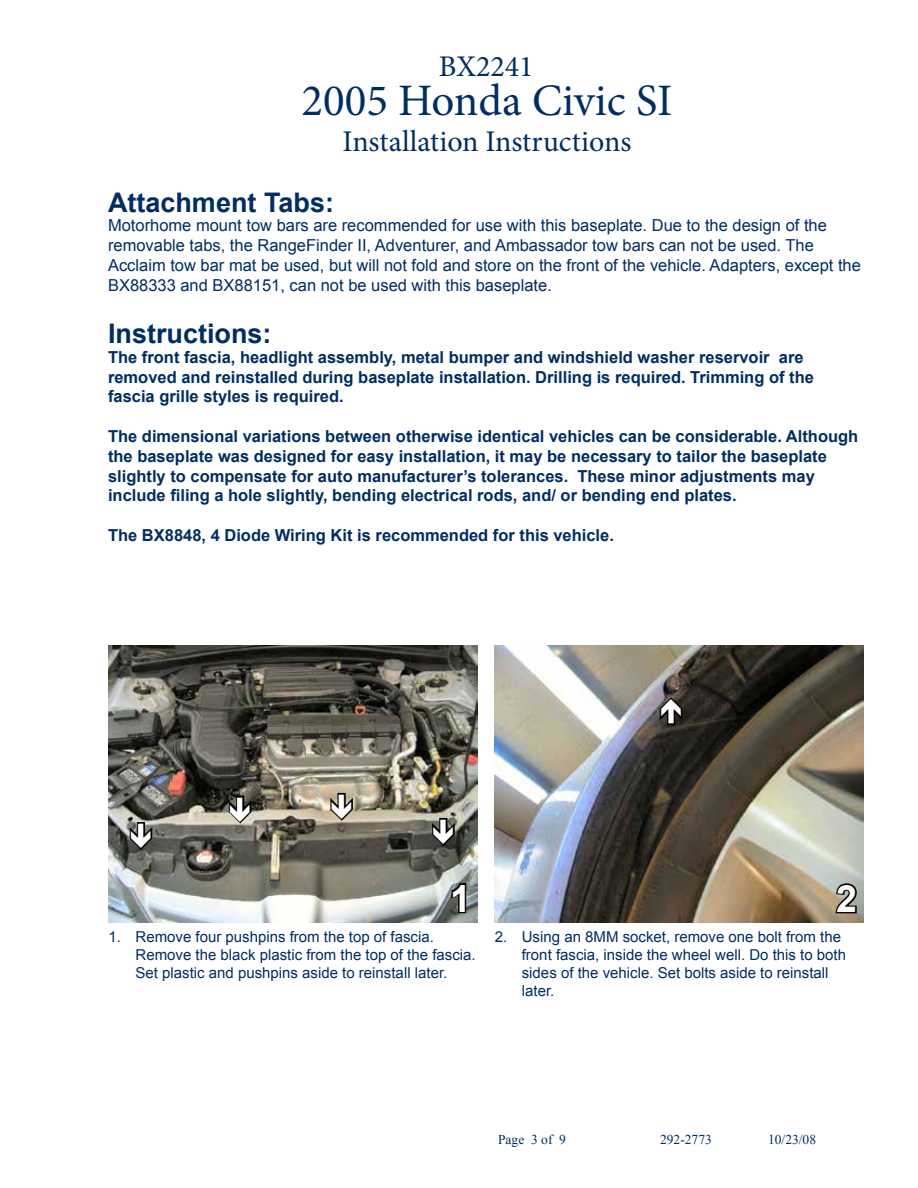
<style>
.page{position:relative;width:918px;height:1188px;background:#fff}
.page>*{position:absolute;margin:0;border:0;box-sizing:border-box;transform-origin:0 0}
.t1{font:45px "Minion Pro";color:#002d62}
.t2{font:700 37.5px "Arial";color:#fff}
.t3{font:30px "Minion Pro";color:#002d62}
.t4{font:700 27px "Arial";color:#002d62}
.t5{font:700 16.5px/19.8px "Arial";color:#002d62}
.t6{font:16.5px/19.8px "Arial";color:#002d62}
.t7{font:15px/18px "Arial";color:#002d62}
.t8{font:13.5px "Times New Roman";color:#002d62}
</style>
<div class="page">
<img style="left:109px;top:645px;width:369px;height:277px">
<svg style="left:450px;top:882px;width:18px;height:33px"></svg>
<img style="left:495px;top:646px;width:369px;height:277px">
<svg style="left:834px;top:881px;width:25px;height:34px"></svg>
<svg style="left:127px;top:820px;width:28px;height:32px"></svg>
<svg style="left:226px;top:794px;width:28px;height:32px"></svg>
<svg style="left:328px;top:791px;width:27px;height:32px"></svg>
<svg style="left:429px;top:816px;width:28px;height:32px"></svg>
<svg style="left:657px;top:695px;width:28px;height:32px"></svg>
<h3 class="t3" style="left:439px;top:46px;width:96px">BX2241</h3>
<h1 class="t1" style="left:302px;top:71px;width:372px">2005 Honda Civic SI</h1>
<h3 class="t3" style="left:343px;top:122px;width:290px">Installation Instructions</h3>
<h3 class="t4" style="left:108px;top:184px;width:228px">Attachment Tabs:</h3>
<p class="t6" style="left:108px;top:216px;width:755px">Motorhome mount tow bars are recommended for use with this baseplate. Due to the design of the removable tabs, the RangeFinder II, Adventurer, and Ambassador tow bars can not be used. The Acclaim tow bar mat be used, but will not fold and store on the front of the vehicle. Adapters, except the BX88333 and BX88151, can not be used with this baseplate.</p>
<h3 class="t4" style="left:108px;top:316px;width:165px">Instructions:</h3>
<p class="t5" style="left:108px;top:348px;width:707px">The front fascia, headlight assembly, metal bumper and windshield washer reservoir are removed and reinstalled during baseplate installation. Drilling is required. Trimming of the fascia grille styles is required.</p>
<p class="t5" style="left:108px;top:427px;width:752px">The dimensional variations between otherwise identical vehicles can be considerable. Although the baseplate was designed for easy installation, it may be necessary to tailor the baseplate slightly to compensate for auto manufacturer’s tolerances. These minor adjustments may include filing a hole slightly, bending electrical rods, and/ or bending end plates.</p>
<p class="t5" style="left:108px;top:526px;width:508px">The BX8848, 4 Diode Wiring Kit is recommended for this vehicle.</p>
<h2 class="t2" style="left:450px;top:874px;width:22px">1</h2>
<p class="t7" style="left:136px;top:928px;width:342px;text-indent:-27px">1. Remove four pushpins from the top of fascia.<br>Remove the black plastic from the top of the fascia.<br>Set plastic and pushpins aside to reinstall later.</p>
<h2 class="t2" style="left:836px;top:874px;width:22px">2</h2>
<p class="t7" style="left:522px;top:928px;width:326px;text-indent:-27px">2. Using an 8MM socket, remove one bolt from the front fascia, inside the wheel well. Do this to both sides of the vehicle. Set bolts aside to reinstall later.</p>
<p class="t8" style="left:498px;top:1130px;width:69px">Page 3 of 9</p>
<p class="t8" style="left:660px;top:1130px;width:53px">292-2773</p>
<p class="t8" style="left:768px;top:1130px;width:50px">10/23/08</p>
</div>
